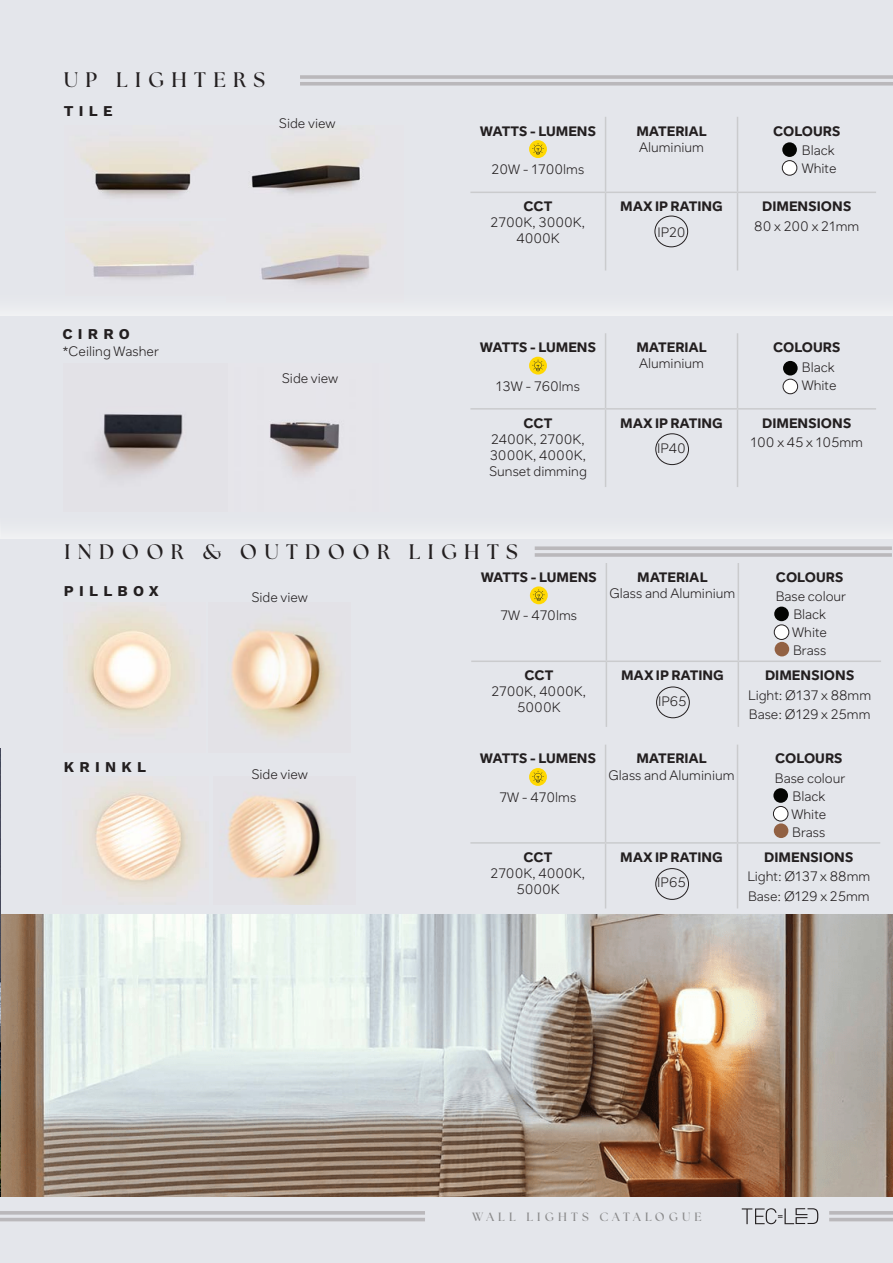
<style>
.page{position:relative;width:893px;height:1263px;background:#e4e6eb}
.page>*{position:absolute;margin:0;border:0;box-sizing:border-box;transform-origin:0 0}
.t1{font:700 21px "The Seasons";letter-spacing:.35em;color:#231f20}
.t2{font:700 15px "Work Sans";letter-spacing:.35em;color:#231f20}
.t3{font:100 13.5px/16.2px "Sarvatrik Latin VF";color:#231f20;text-align:center}
.t4{font:700 12px "The Seasons";letter-spacing:.35em;color:#8b8b8c}
</style>
<div class="page">
<hr style="left:829px;top:1211px;width:64px;height:3px;background:#bab8bb">
<hr style="left:829px;top:1218px;width:64px;height:3px;background:#bab8bb">
<svg style="left:742px;top:1208px;width:76px;height:16px"></svg>
<hr style="left:0;top:1211px;width:425px;height:3px;background:#bab8bb">
<hr style="left:0;top:1218px;width:425px;height:3px;background:#bab8bb">
<hr style="left:605px;top:333px;width:1px;height:75px;background:#cacbcd">
<hr style="left:737px;top:333px;width:1px;height:75px;background:#cacbcd">
<hr style="left:470px;top:408px;width:136px;height:2px;background:#cacbcd">
<hr style="left:606px;top:408px;width:131px;height:2px;background:#cacbcd">
<hr style="left:605px;top:410px;width:1px;height:77px;background:#cacbcd">
<hr style="left:737px;top:408px;width:139px;height:2px;background:#cacbcd">
<hr style="left:737px;top:410px;width:1px;height:77px;background:#cacbcd">
<svg style="left:529px;top:357px;width:18px;height:18px"></svg>
<svg style="left:532px;top:359px;width:12px;height:12px"></svg>
<div style="left:656px;top:434px;width:33px;height:31px;border:1px solid #231f20;border-radius:50%"></div>
<img style="left:270px;top:422px;width:70px;height:54px">
<hr style="left:605px;top:117px;width:1px;height:75px;background:#cacbcd">
<hr style="left:737px;top:117px;width:1px;height:75px;background:#cacbcd">
<hr style="left:470px;top:192px;width:136px;height:1px;background:#cacbcd">
<hr style="left:606px;top:192px;width:131px;height:1px;background:#cacbcd">
<hr style="left:605px;top:193px;width:1px;height:77px;background:#cacbcd">
<hr style="left:737px;top:192px;width:139px;height:1px;background:#cacbcd">
<hr style="left:737px;top:193px;width:1px;height:77px;background:#cacbcd">
<svg style="left:529px;top:140px;width:18px;height:18px"></svg>
<svg style="left:532px;top:143px;width:12px;height:12px"></svg>
<img style="left:68px;top:606px;width:127px;height:122px">
<img style="left:227px;top:622px;width:113px;height:117px">
<img style="left:1px;top:914px;width:892px;height:282px">
<img style="left:83px;top:781px;width:117px;height:118px">
<img style="left:227px;top:795px;width:110px;height:110px">
<img style="left:80px;top:141px;width:127px;height:57px">
<img style="left:71px;top:231px;width:142px;height:48px">
<img style="left:250px;top:135px;width:120px;height:59px">
<img style="left:261px;top:232px;width:122px;height:53px">
<div style="left:782px;top:142px;width:15px;height:15px;background:#040503;border-radius:50%"></div>
<div style="left:782px;top:161px;width:15px;height:14px;background:#fff;border-radius:50%"></div>
<div style="left:782px;top:160px;width:15px;height:16px;border:1px solid #231f20;border-radius:50%"></div>
<div style="left:655px;top:216px;width:33px;height:31px;border:1px solid #231f20;border-radius:50%"></div>
<div style="left:783px;top:361px;width:15px;height:14px;background:#040503;border-radius:50%"></div>
<div style="left:783px;top:379px;width:15px;height:15px;background:#fff;border-radius:50%"></div>
<div style="left:783px;top:379px;width:15px;height:15px;border:1px solid #231f20;border-radius:50%"></div>
<hr style="left:606px;top:563px;width:1px;height:97px;background:#cacbcd">
<hr style="left:738px;top:563px;width:1px;height:97px;background:#cacbcd">
<hr style="left:471px;top:660px;width:135px;height:2px;background:#cacbcd">
<hr style="left:606px;top:660px;width:132px;height:2px;background:#cacbcd">
<hr style="left:606px;top:662px;width:1px;height:65px;background:#cacbcd">
<hr style="left:738px;top:660px;width:143px;height:2px;background:#cacbcd">
<hr style="left:738px;top:662px;width:1px;height:65px;background:#cacbcd">
<svg style="left:530px;top:586px;width:18px;height:18px"></svg>
<svg style="left:533px;top:589px;width:12px;height:12px"></svg>
<div style="left:656px;top:687px;width:33px;height:31px;border:1px solid #231f20;border-radius:50%"></div>
<div style="left:775px;top:642px;width:14px;height:14px;background:#926143;border-radius:50%"></div>
<div style="left:774px;top:607px;width:15px;height:14px;background:#040503;border-radius:50%"></div>
<div style="left:774px;top:625px;width:15px;height:14px;background:#fff;border-radius:50%"></div>
<div style="left:774px;top:624px;width:15px;height:16px;border:1px solid #231f20;border-radius:50%"></div>
<hr style="left:605px;top:745px;width:1px;height:97px;background:#cacbcd">
<hr style="left:737px;top:745px;width:1px;height:97px;background:#cacbcd">
<hr style="left:470px;top:842px;width:136px;height:2px;background:#cacbcd">
<hr style="left:606px;top:842px;width:131px;height:2px;background:#cacbcd">
<hr style="left:605px;top:844px;width:1px;height:64px;background:#cacbcd">
<hr style="left:737px;top:842px;width:143px;height:2px;background:#cacbcd">
<hr style="left:737px;top:844px;width:1px;height:64px;background:#cacbcd">
<svg style="left:529px;top:768px;width:18px;height:18px"></svg>
<svg style="left:532px;top:771px;width:12px;height:12px"></svg>
<div style="left:656px;top:868px;width:33px;height:31px;border:1px solid #231f20;border-radius:50%"></div>
<div style="left:774px;top:823px;width:14px;height:15px;background:#926143;border-radius:50%"></div>
<div style="left:773px;top:788px;width:15px;height:15px;background:#040503;border-radius:50%"></div>
<div style="left:773px;top:806px;width:15px;height:15px;background:#fff;border-radius:50%"></div>
<div style="left:773px;top:806px;width:15px;height:15px;border:1px solid #231f20;border-radius:50%"></div>
<img style="left:0;top:748px;width:1px;height:448px">
<hr style="left:300px;top:75px;width:593px;height:4px;background:#bab8bb">
<svg style="left:300px;top:82px;width:593px;height:4px;fill:#bab8bb"></svg>
<hr style="left:535px;top:553px;width:357px;height:4px;background:#bab8bb">
<svg style="left:535px;top:546px;width:357px;height:4px"></svg>
<img style="left:94px;top:414px;width:89px;height:65px">
<p class="t1" style="left:64px;top:66px;width:203px">UP LIGHTERS</p>
<p class="t2" style="left:64px;top:102px;width:50px">TILE</p>
<p class="t3" style="left:279px;top:114px;width:58px">Side view</p>
<p class="t3" style="left:480px;top:122px;width:118px">WATTS - LUMENS</p>
<p class="t3" style="left:492px;top:161px;width:94px">20W - 1700lms</p>
<p class="t3" style="left:524px;top:198px;width:31px">CCT</p>
<p class="t3" style="left:491px;top:214px;width:96px">2700K, 3000K,<br>4000K</p>
<p class="t3" style="left:636px;top:122px;width:72px">MATERIAL</p>
<p class="t3" style="left:639px;top:138px;width:67px">Aluminium</p>
<p class="t3" style="left:620px;top:198px;width:104px">MAX IP RATING</p>
<p class="t3" style="left:657px;top:224px;width:30px">IP20</p>
<p class="t3" style="left:773px;top:122px;width:69px">COLOURS</p>
<p class="t3" style="left:802px;top:142px;width:34px">Black</p>
<p class="t3" style="left:802px;top:160px;width:36px">White</p>
<p class="t3" style="left:762px;top:198px;width:91px">DIMENSIONS</p>
<p class="t3" style="left:754px;top:217px;width:107px">80 x 200 x 21mm</p>
<p class="t2" style="left:62px;top:326px;width:69px">CIRRO</p>
<p class="t3" style="left:62px;top:343px;width:98px">*Ceiling Washer</p>
<p class="t3" style="left:282px;top:370px;width:58px">Side view</p>
<p class="t3" style="left:480px;top:339px;width:118px">WATTS - LUMENS</p>
<p class="t3" style="left:496px;top:377px;width:86px">13W - 760lms</p>
<p class="t3" style="left:524px;top:414px;width:31px">CCT</p>
<p class="t3" style="left:489px;top:430px;width:99px;text-align:left">2400K, 2700K,<br>3000K, 4000K,<br>Sunset dimming</p>
<p class="t3" style="left:636px;top:339px;width:72px">MATERIAL</p>
<p class="t3" style="left:639px;top:355px;width:67px">Aluminium</p>
<p class="t3" style="left:620px;top:414px;width:104px">MAX IP RATING</p>
<p class="t3" style="left:657px;top:440px;width:30px">IP40</p>
<p class="t3" style="left:773px;top:339px;width:69px">COLOURS</p>
<p class="t3" style="left:802px;top:358px;width:34px">Black</p>
<p class="t3" style="left:802px;top:376px;width:36px">White</p>
<p class="t3" style="left:762px;top:414px;width:91px">DIMENSIONS</p>
<p class="t3" style="left:750px;top:434px;width:114px">100 x 45 x 105mm</p>
<p class="t1" style="left:65px;top:538px;width:455px">INDOOR &amp; OUTDOOR LIGHTS</p>
<p class="t2" style="left:64px;top:582px;width:96px">PILLBOX</p>
<p class="t3" style="left:251px;top:588px;width:58px">Side view</p>
<p class="t3" style="left:481px;top:568px;width:118px">WATTS - LUMENS</p>
<p class="t3" style="left:500px;top:607px;width:78px">7W - 470lms</p>
<p class="t3" style="left:637px;top:568px;width:72px">MATERIAL</p>
<p class="t3" style="left:609px;top:585px;width:128px">Glass and Aluminium</p>
<p class="t2" style="left:64px;top:758px;width:84px">KRINKL</p>
<p class="t3" style="left:251px;top:766px;width:58px">Side view</p>
<p class="t3" style="left:524px;top:667px;width:31px">CCT</p>
<p class="t3" style="left:491px;top:683px;width:96px">2700K, 4000K,<br>5000K</p>
<p class="t3" style="left:621px;top:667px;width:104px">MAX IP RATING</p>
<p class="t3" style="left:658px;top:692px;width:30px">IP65</p>
<p class="t3" style="left:480px;top:750px;width:118px">WATTS - LUMENS</p>
<p class="t3" style="left:500px;top:789px;width:78px">7W - 470lms</p>
<p class="t3" style="left:636px;top:750px;width:72px">MATERIAL</p>
<p class="t3" style="left:608px;top:766px;width:128px">Glass and Aluminium</p>
<p class="t3" style="left:524px;top:848px;width:31px">CCT</p>
<p class="t3" style="left:491px;top:864px;width:96px">2700K, 4000K,<br>5000K</p>
<p class="t3" style="left:620px;top:848px;width:104px">MAX IP RATING</p>
<p class="t3" style="left:657px;top:874px;width:30px">IP65</p>
<p class="t3" style="left:776px;top:568px;width:69px">COLOURS</p>
<p class="t3" style="left:776px;top:588px;width:72px">Base colour</p>
<p class="t3" style="left:793px;top:606px;width:34px">Black</p>
<p class="t3" style="left:792px;top:624px;width:36px">White</p>
<p class="t3" style="left:793px;top:642px;width:35px">Brass</p>
<p class="t3" style="left:765px;top:667px;width:91px">DIMENSIONS</p>
<p class="t3" style="left:748px;top:686px;width:125px">Light: Ø137 x 88mm</p>
<p class="t3" style="left:749px;top:706px;width:123px">Base: Ø129 x 25mm</p>
<p class="t3" style="left:775px;top:750px;width:69px">COLOURS</p>
<p class="t3" style="left:775px;top:770px;width:72px">Base colour</p>
<p class="t3" style="left:792px;top:788px;width:34px">Black</p>
<p class="t3" style="left:791px;top:806px;width:36px">White</p>
<p class="t3" style="left:792px;top:824px;width:35px">Brass</p>
<p class="t3" style="left:764px;top:848px;width:91px">DIMENSIONS</p>
<p class="t3" style="left:747px;top:868px;width:125px">Light: Ø137 x 88mm</p>
<p class="t3" style="left:748px;top:887px;width:123px">Base: Ø129 x 25mm</p>
<p class="t4" style="left:472px;top:1208px;width:231px">WALL LIGHTS CATALOGUE</p>
</div>
